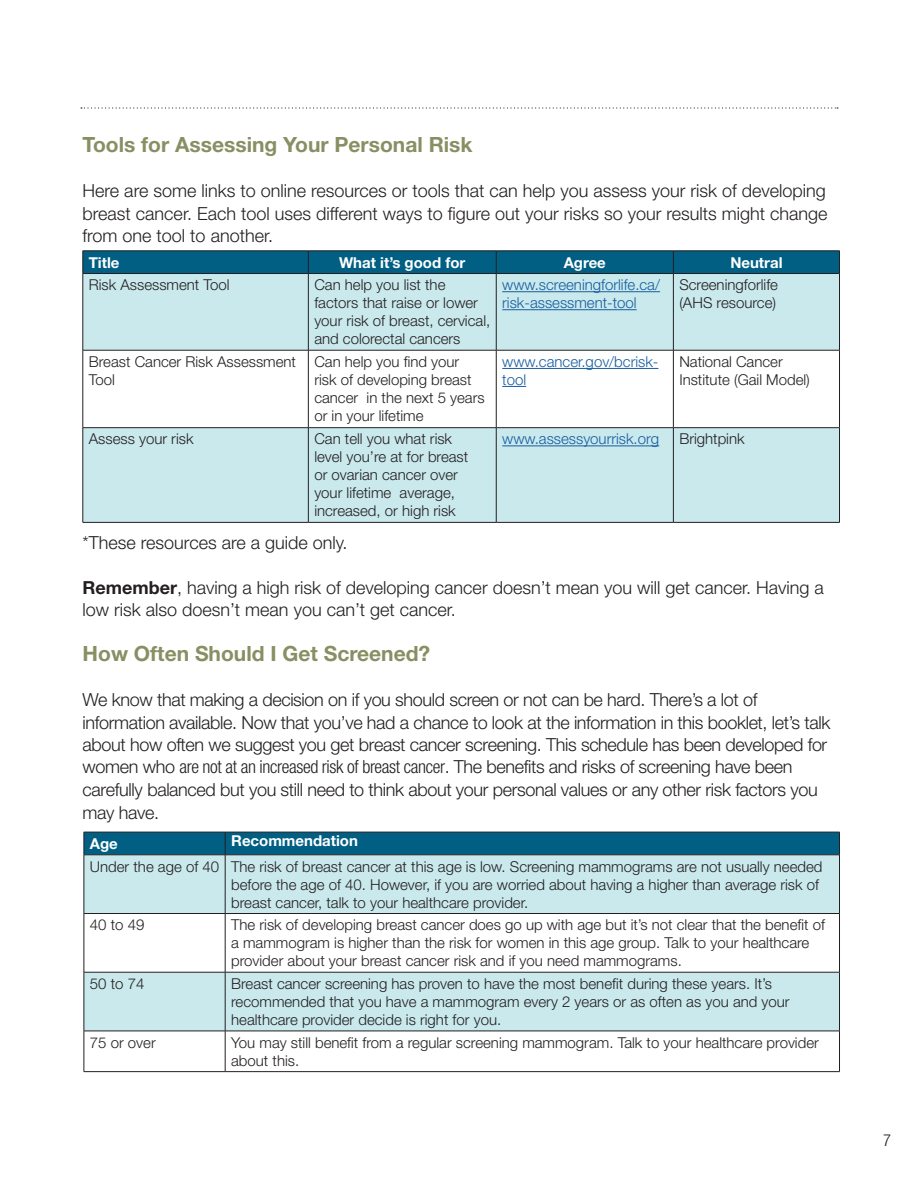
<style>
.page{position:relative;width:918px;height:1188px;background:#fff}
.page>*{position:absolute;margin:0;border:0;box-sizing:border-box;transform-origin:0 0}
.t1{font:700 21px "Helvetica Neue LT Std";color:#898f63}
.t2{font:300 18px/22.5px "Helvetica Neue LT Std";letter-spacing:-.02em;color:#231f20}
.t3{font:300 18px/22.5px "Helvetica Neue LT Std";color:#231f20}
.t4{font:300 condensed 16.5px "Helvetica Neue LT Std";color:#231f20}
.t5{font:300 15px/18px "Helvetica Neue LT Std";color:#231f20}
.t6{font:300 15px/18px "Helvetica Neue LT Std";color:#175d9e}
.t7{font:700 15px "Helvetica Neue LT Std";color:#fff}
.s1{font-weight:700}
.s2{font-stretch:condensed}
</style>
<div class="page">
<svg style="left:81px;top:107px;width:757px;height:2px"></svg>
<div style="left:84px;top:274px;width:755px;height:248px;background:#cae9ed"></div>
<svg style="left:84px;top:351px;width:755px;height:76px"></svg>
<svg style="left:83px;top:251px;width:757px;height:23px;background:#035b7d"></svg>
<hr style="left:83px;top:274px;width:1px;height:76px;background:#231f20">
<hr style="left:308px;top:274px;width:1px;height:76px;background:#231f20">
<hr style="left:496px;top:274px;width:1px;height:76px;background:#231f20">
<hr style="left:673px;top:274px;width:1px;height:76px;background:#231f20">
<hr style="left:839px;top:274px;width:1px;height:76px;background:#231f20">
<hr style="left:83px;top:428px;width:1px;height:94px;background:#231f20">
<hr style="left:308px;top:428px;width:1px;height:94px;background:#231f20">
<hr style="left:496px;top:428px;width:1px;height:94px;background:#231f20">
<hr style="left:673px;top:428px;width:1px;height:94px;background:#231f20">
<hr style="left:839px;top:428px;width:1px;height:94px;background:#231f20">
<hr style="left:83px;top:522px;width:225px;height:1px;background:#231f20">
<hr style="left:308px;top:522px;width:188px;height:1px;background:#231f20">
<hr style="left:496px;top:522px;width:177px;height:1px;background:#231f20">
<hr style="left:673px;top:522px;width:167px;height:1px;background:#231f20">
<hr style="left:83px;top:350px;width:225px;height:1px;background:#231f20">
<hr style="left:83px;top:350px;width:1px;height:77px;background:#231f20">
<hr style="left:83px;top:427px;width:225px;height:1px;background:#231f20">
<hr style="left:308px;top:350px;width:188px;height:1px;background:#231f20">
<hr style="left:308px;top:350px;width:1px;height:77px;background:#231f20">
<hr style="left:308px;top:427px;width:188px;height:1px;background:#231f20">
<hr style="left:496px;top:350px;width:177px;height:1px;background:#231f20">
<hr style="left:496px;top:350px;width:1px;height:77px;background:#231f20">
<hr style="left:496px;top:427px;width:177px;height:1px;background:#231f20">
<hr style="left:673px;top:350px;width:167px;height:1px;background:#231f20">
<hr style="left:673px;top:350px;width:1px;height:77px;background:#231f20">
<hr style="left:839px;top:350px;width:1px;height:77px;background:#231f20">
<hr style="left:673px;top:427px;width:167px;height:1px;background:#231f20">
<hr style="left:502px;top:291px;width:158px;height:1px;background:#175d9e">
<hr style="left:502px;top:309px;width:135px;height:1px;background:#175d9e">
<hr style="left:502px;top:368px;width:156px;height:1px;background:#175d9e">
<svg style="left:502px;top:386px;width:24px;height:1px"></svg>
<hr style="left:502px;top:446px;width:157px;height:1px;background:#175d9e">
<svg style="left:85px;top:856px;width:754px;height:175px;fill:#cae9ed"></svg>
<hr style="left:225px;top:855px;width:615px;height:1px;background:#231f20">
<svg style="left:84px;top:832px;width:756px;height:23px;background:#045c7e"></svg>
<hr style="left:84px;top:855px;width:141px;height:1px;background:#231f20">
<hr style="left:84px;top:855px;width:1px;height:58px;background:#231f20">
<hr style="left:225px;top:855px;width:1px;height:58px;background:#231f20">
<hr style="left:839px;top:855px;width:1px;height:58px;background:#231f20">
<hr style="left:84px;top:913px;width:141px;height:1px;background:#231f20">
<hr style="left:84px;top:914px;width:1px;height:58px;background:#231f20">
<hr style="left:225px;top:913px;width:615px;height:1px;background:#231f20">
<hr style="left:225px;top:914px;width:1px;height:58px;background:#231f20">
<hr style="left:839px;top:914px;width:1px;height:58px;background:#231f20">
<hr style="left:84px;top:972px;width:141px;height:1px;background:#231f20">
<hr style="left:84px;top:972px;width:1px;height:59px;background:#231f20">
<hr style="left:225px;top:972px;width:615px;height:1px;background:#231f20">
<hr style="left:225px;top:972px;width:1px;height:59px;background:#231f20">
<hr style="left:839px;top:972px;width:1px;height:59px;background:#231f20">
<hr style="left:84px;top:1031px;width:141px;height:1px;background:#231f20">
<hr style="left:84px;top:1031px;width:1px;height:40px;background:#231f20">
<hr style="left:225px;top:1031px;width:615px;height:1px;background:#231f20">
<hr style="left:225px;top:1031px;width:1px;height:40px;background:#231f20">
<hr style="left:839px;top:1031px;width:1px;height:40px;background:#231f20">
<hr style="left:84px;top:1071px;width:141px;height:1px;background:#231f20">
<hr style="left:225px;top:1071px;width:615px;height:1px;background:#231f20">
<h1 class="t1" style="left:83px;top:132px;width:391px">Tools for Assessing Your Personal Risk</h1>
<p class="t2" style="left:83px;top:179px;width:746px;text-align:justify">Here are some links to online resources or tools that can help you assess your risk of developing breast cancer. Each tool uses different ways to figure out your risks so your results might change from one tool to another.</p>
<p class="t7" style="left:89px;top:253px;width:32px">Title</p>
<p class="t7" style="left:339px;top:253px;width:128px">What it’s good for</p>
<p class="t7" style="left:564px;top:253px;width:44px">Agree</p>
<p class="t7" style="left:730px;top:253px;width:54px">Neutral</p>
<p class="t5" style="left:89px;top:276px;width:142px">Risk Assessment Tool</p>
<p class="t5" style="left:314px;top:276px;width:177px">Can help you list the factors that raise or lower your risk of breast, cervical, and colorectal cancers</p>
<p class="t6" style="left:502px;top:276px;width:159px">www.screeningforlife.ca/ risk-assessment-tool</p>
<p class="t5" style="left:679px;top:276px;width:100px">Screeningforlife (AHS resource)</p>
<p class="t5" style="left:89px;top:352px;width:209px">Breast Cancer Risk Assessment<br>Tool</p>
<p class="t5" style="left:314px;top:352px;width:172px">Can help you find your risk of developing breast cancer in the next 5 years or in your lifetime</p>
<p class="t6" style="left:502px;top:352px;width:158px">www.cancer.gov/bcrisk&shy;tool</p>
<p class="t5" style="left:679px;top:352px;width:132px">National Cancer<br>Institute (Gail Model)</p>
<p class="t5" style="left:89px;top:430px;width:106px">Assess your risk</p>
<p class="t5" style="left:314px;top:430px;width:155px">Can tell you what risk level you’re at for breast or ovarian cancer over your lifetime average, increased, or high risk</p>
<p class="t6" style="left:502px;top:430px;width:158px">www.assessyourrisk.org</p>
<p class="t5" style="left:679px;top:430px;width:67px">Brightpink</p>
<p class="t3" style="left:83px;top:531px;width:266px">*These resources are a guide only.</p>
<p class="t3" style="left:83px;top:576px;width:743px"><span class="s1">Remember</span>, having a high risk of developing cancer doesn’t mean you will get cancer. Having a low risk also doesn’t mean you can’t get cancer.</p>
<h1 class="t1" style="left:83px;top:641px;width:349px">How Often Should I Get Screened?</h1>
<p class="t2" style="left:83px;top:688px;width:749px">We know that making a decision on if you should screen or not can be hard. There’s a lot of information available. Now that you’ve had a chance to look at the information in this booklet, let’s talk about how often we suggest you get breast cancer screening. This schedule has been developed for women who <span class="s2">are not at an increased risk of breast cancer</span>. The benefits and risks of screening have been</p>
<p class="t2" style="left:83px;top:778px;width:737px">carefully balanced but you still need to think about your personal values or any other risk factors you may have.</p>
<p class="t7" style="left:90px;top:834px;width:30px">Age</p>
<p class="t7" style="left:231px;top:831px;width:128px">Recommendation</p>
<p class="t5" style="left:231px;top:857px;width:593px;text-indent:-141px">Under the age of 40 The risk of breast cancer at this age is low. Screening mammograms are not usually needed before the age of 40. However, if you are worried about having a higher than average risk of breast cancer, talk to your healthcare provider.</p>
<p class="t5" style="left:90px;top:916px;width:56px">40 to 49</p>
<p class="t5" style="left:231px;top:916px;width:595px">The risk of developing breast cancer does go up with age but it’s not clear that the benefit of a mammogram is higher than the risk for women in this age group. Talk to your healthcare provider about your breast cancer risk and if you need mammograms.</p>
<p class="t5" style="left:90px;top:974px;width:56px">50 to 74</p>
<p class="t5" style="left:231px;top:974px;width:560px">Breast cancer screening has proven to have the most benefit during these years. It’s recommended that you have a mammogram every 2 years or as often as you and your healthcare provider decide is right for you.</p>
<p class="t5" style="left:90px;top:1033px;width:67px">75 or over</p>
<p class="t5" style="left:231px;top:1033px;width:589px">You may still benefit from a regular screening mammogram. Talk to your healthcare provider about this.</p>
<p class="t4" style="left:883px;top:1130px;width:9px">7</p>
</div>
